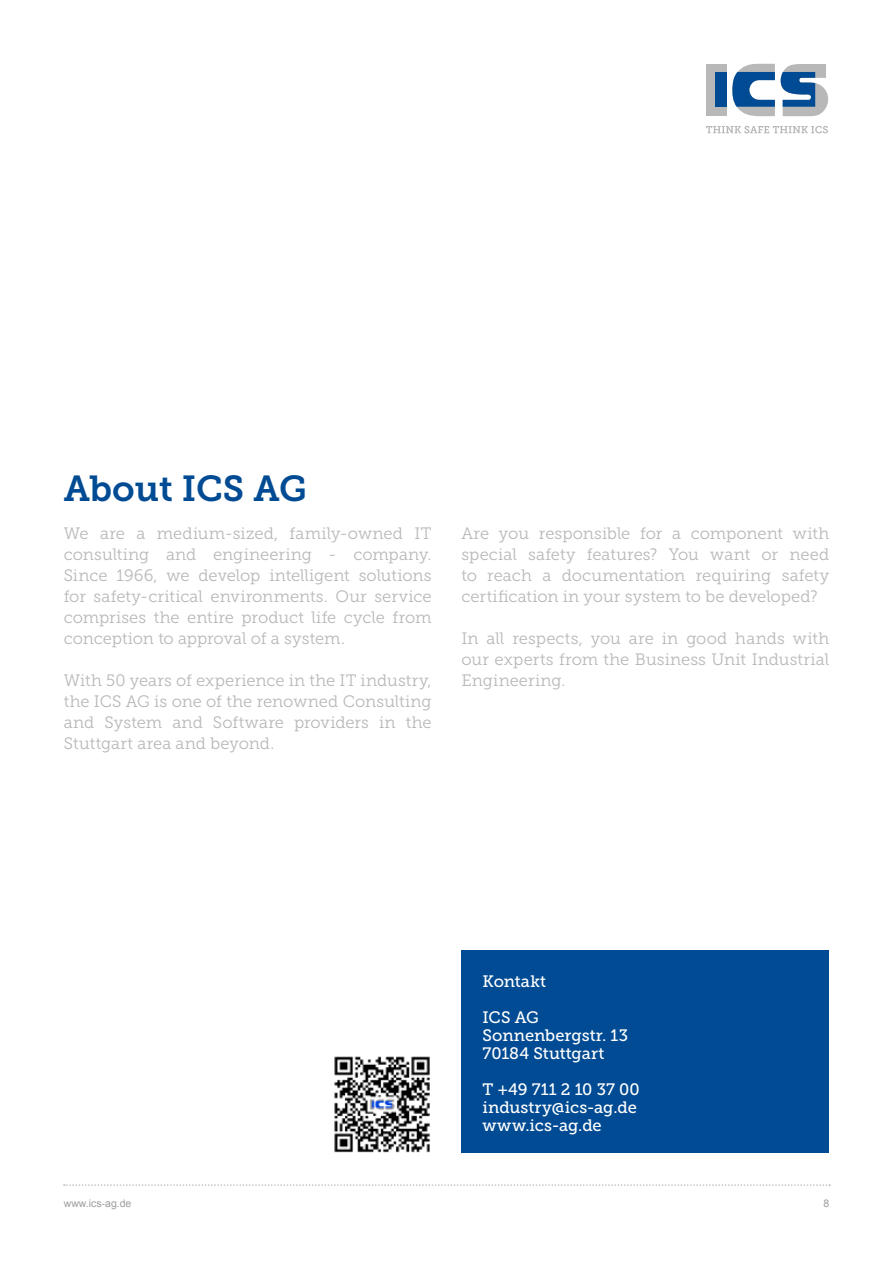
<style>
.page{position:relative;width:893px;height:1263px;background:#fff}
.page>*{position:absolute;margin:0;border:0;box-sizing:border-box;transform-origin:0 0}
.t1{font:36px "Museo Slab 700";letter-spacing:-.005em;color:#004b93}
.t2{font:16.5px/21px "Museo Slab 300";color:#b9b8b8;text-align:justify}
.t3{font:16.5px/18px "Museo Slab 500";color:#fff}
.t4{font:10.5px "Arial";color:#9d9d9c}
</style>
<div class="page">
<div style="left:706px;top:64px;width:20px;height:51px;background:#b9b8b8"></div>
<svg style="left:732px;top:64px;width:43px;height:52px"></svg>
<div style="left:715px;top:72px;width:11px;height:35px;background:#004b93"></div>
<svg style="left:781px;top:64px;width:48px;height:52px"></svg>
<svg style="left:706px;top:126px;width:122px;height:7px"></svg>
<svg style="left:64px;top:1184px;width:766px;height:2px"></svg>
<div style="left:461px;top:950px;width:368px;height:202px;background:#004b93"></div>
<img style="left:334px;top:1056px;width:96px;height:97px">
<h1 class="t1" style="left:64px;top:468px;width:244px">About ICS AG</h1>
<p class="t2" style="left:64px;top:523px;width:369px">We are a medium-sized, family-owned IT consulting and engineering - company.<br>Since 1966, we develop intelligent solutions for safety-critical environments. Our service comprises the entire product life cycle from conception to approval of a system.</p>
<p class="t2" style="left:64px;top:670px;width:369px">With 50 years of experience in the IT industry, the ICS AG is one of the renowned Consulting and System and Software providers in the Stuttgart area and beyond.</p>
<p class="t2" style="left:461px;top:523px;width:369px">Are you responsible for a component with special safety features? You want or need to reach a documentation requiring safety certification in your system to be developed?</p>
<p class="t2" style="left:461px;top:628px;width:369px">In all respects, you are in good hands with our experts from the Business Unit Industrial Engineering.</p>
<p class="t3" style="left:483px;top:963px;width:65px;line-height:36px">Kontakt<br>ICS AG</p>
<p class="t3" style="left:483px;top:1026px;width:147px">Sonnenbergstr. 13<br>70184 Stuttgart</p>
<p class="t3" style="left:483px;top:1080px;width:159px">T +49 711 2 10 37 00 industry@ics-ag.de www.ics-ag.de</p>
<p class="t4" style="left:64px;top:1196px;width:69px">www.ics-ag.de</p>
<p class="t4" style="left:823px;top:1196px;width:7px">8</p>
</div>
